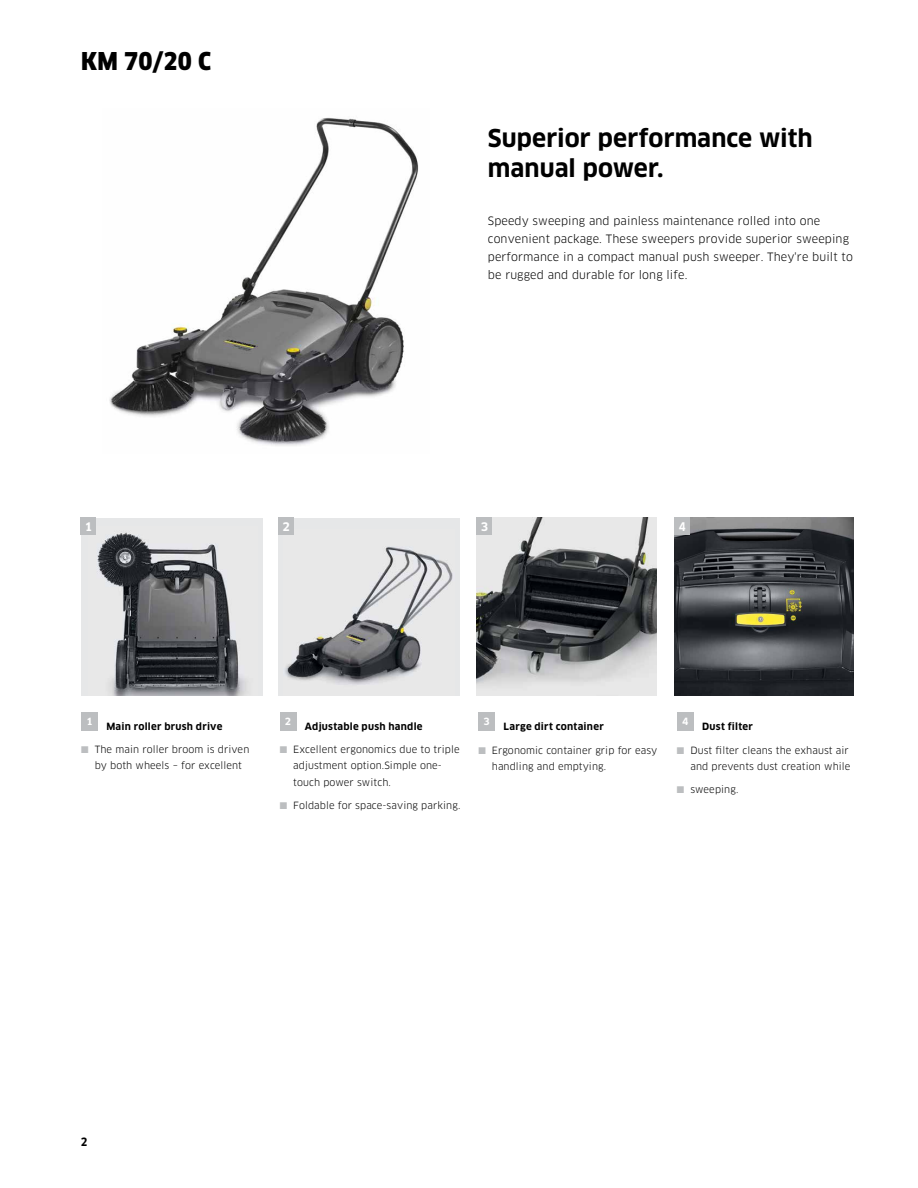
<style>
.page{position:relative;width:918px;height:1188px;background:#fff}
.page>*{position:absolute;margin:0;border:0;box-sizing:border-box;transform-origin:0 0}
.t1{font:700 24px/30px "Clan Pro";letter-spacing:.005em;color:#000}
.t2{font:900 24px "Clan Pro Narr";color:#000}
.t3{font:700 11.7px "Clan Pro";color:#fff}
.t4{font:700 11.7px "Clan Pro Narr";color:#fff}
.t5{font:11.25px/18px "Clan Pro";letter-spacing:.01em;color:#000}
.t6{font:700 11.25px "Clan Pro Narr";color:#000}
.t7{font:9.75px/16.5px "Clan Pro";letter-spacing:.01em;color:#000}
.t8{font:700 9.75px "Clan Pro";letter-spacing:.025em;color:#000}
.t9{font:700 9.75px "Clan Pro";color:#fff}
.s1{color:#bcbec0}
</style>
<div class="page">
<div style="left:81px;top:712px;width:17px;height:18px;background:#bcbec0"></div>
<div style="left:280px;top:712px;width:16px;height:18px;background:#bcbec0"></div>
<div style="left:478px;top:712px;width:17px;height:18px;background:#bcbec0"></div>
<div style="left:677px;top:712px;width:17px;height:18px;background:#bcbec0"></div>
<div style="left:279px;top:518px;width:181px;height:178px;background:#e6e7e8"></div>
<img style="left:285px;top:547px;width:168px;height:138px">
<div style="left:81px;top:518px;width:181px;height:178px;background:#e6e7e8"></div>
<img style="left:97px;top:532px;width:149px;height:164px">
<div style="left:81px;top:518px;width:15px;height:17px;background:#bcbec0"></div>
<div style="left:279px;top:518px;width:15px;height:17px;background:#bcbec0"></div>
<img style="left:477px;top:518px;width:180px;height:178px">
<div style="left:477px;top:518px;width:15px;height:17px;background:#bcbec0"></div>
<img style="left:674px;top:518px;width:180px;height:178px">
<div style="left:674px;top:518px;width:16px;height:17px;background:#bcbec0"></div>
<img style="left:109px;top:117px;width:310px;height:329px">
<h1 class="t2" style="left:81px;top:47px;width:131px">KM 70/20 C</h1>
<h1 class="t1" style="left:488px;top:123px;width:326px">Superior performance with manual power.</h1>
<p class="t5" style="left:488px;top:211px;width:366px">Speedy sweeping and painless maintenance rolled into one convenient package. These sweepers provide superior sweeping performance in a compact manual push sweeper. They're built to be rugged and durable for long life.</p>
<p class="t3" style="left:85px;top:520px;width:9px">1</p>
<p class="t3" style="left:283px;top:520px;width:9px">2</p>
<p class="t3" style="left:481px;top:520px;width:9px">3</p>
<p class="t4" style="left:679px;top:520px;width:8px">4</p>
<p class="t9" style="left:86px;top:716px;width:8px">1</p>
<p class="t8" style="left:106px;top:721px;width:118px">Main roller brush drive</p>
<p class="t7" style="left:95px;top:741px;width:156px;text-indent:-14px"><span class="s1">■</span> The main roller broom is driven by both wheels – for excellent</p>
<p class="t9" style="left:285px;top:716px;width:8px">2</p>
<p class="t8" style="left:305px;top:721px;width:119px">Adjustable push handle</p>
<p class="t7" style="left:293px;top:741px;width:168px;text-indent:-14px"><span class="s1">■</span> Excellent ergonomics due to triple adjustment option.Simple one&shy;touch power switch.</p>
<p class="t7" style="left:280px;top:797px;width:182px"><span class="s1">■</span> Foldable for space-saving parking.</p>
<p class="t9" style="left:484px;top:716px;width:8px">3</p>
<p class="t8" style="left:504px;top:721px;width:102px">Large dirt container</p>
<p class="t7" style="left:492px;top:742px;width:167px;text-indent:-14px"><span class="s1">■</span> Ergonomic container grip for easy handling and emptying.</p>
<p class="t9" style="left:682px;top:716px;width:8px">4</p>
<p class="t8" style="left:702px;top:721px;width:52px">Dust filter</p>
<p class="t7" style="left:677px;top:742px;width:175px;text-align:right"><span class="s1">■</span> Dust filter cleans the exhaust air and prevents dust creation while</p>
<p class="t7" style="left:677px;top:782px;width:63px"><span class="s1">■</span> sweeping.</p>
<p class="t6" style="left:81px;top:1135px;width:8px">2</p>
</div>
